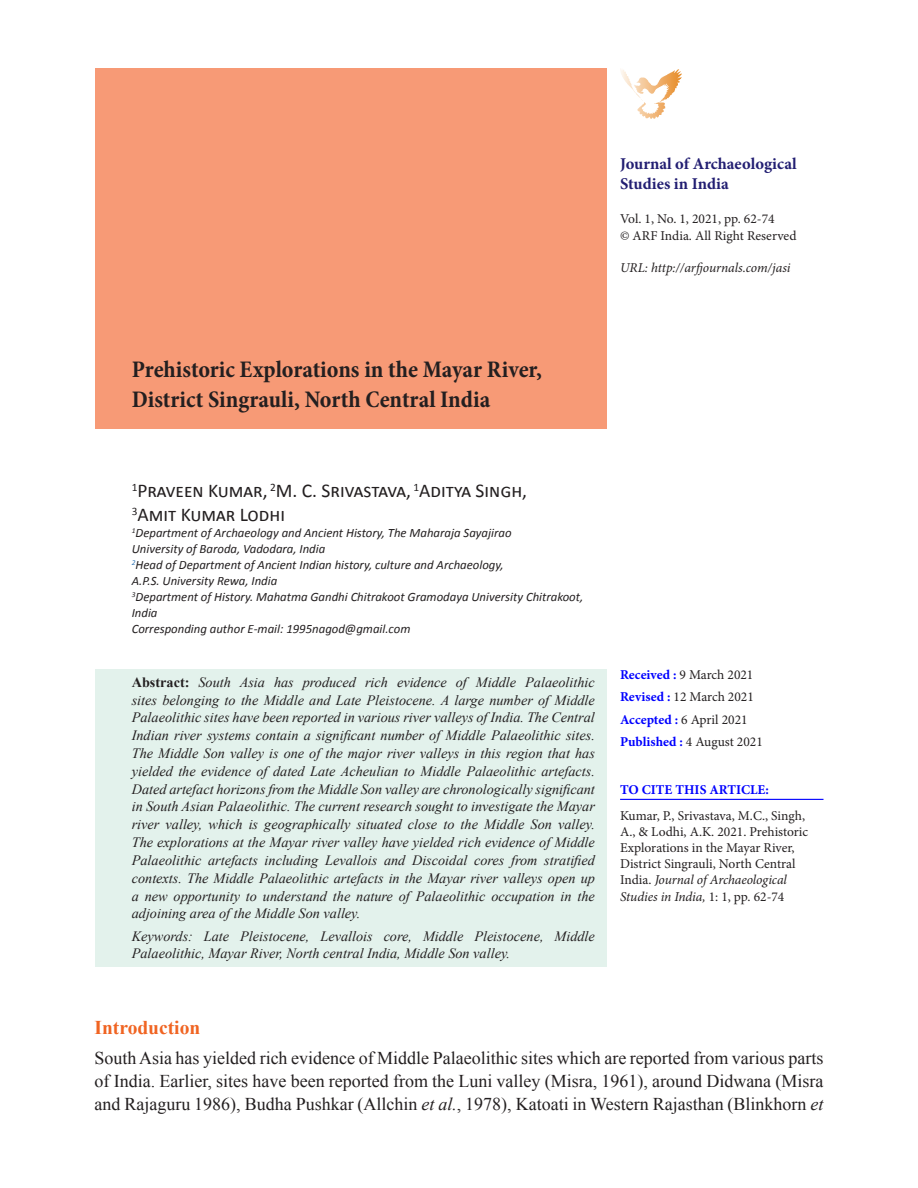
<style>
.page{position:relative;width:918px;height:1188px;background:#fff}
.page>*{position:absolute;margin:0;border:0;box-sizing:border-box;transform-origin:0 0}
.Head{font:700 condensed 24px/30px "Minion Pro";color:#231f20}
.author{font:19.5px/24.3px "Calibri";color:#231f20}
.sub_head_1{font:700 19.5px "Times New Roman";color:#f06422}
.Body_left{font:18px/23.1px "Times New Roman";color:#231f20;text-align:justify}
.t1{font:700 16.5px/19.8px "Minion Pro";color:#221e72}
.abstract{font:italic 14.25px/17.9px "Times New Roman";color:#231f20;text-align:justify}
.t2{font:13.5px/16.2px "Minion Pro";color:#231f20}
.t3{font:italic 13.5px "Minion Pro";letter-spacing:-.005em;color:#231f20}
.t4{font:700 13.5px "Minion Pro";color:#00f}
.author_ref{font:italic 12.75px/15.9px "Calibri";color:#231f20}
.s1{font-weight:700;font-style:normal}
.s2{font-weight:700;color:#00f}
.s3{font-style:italic}
</style>
<div class="page">
<div style="left:95px;top:68px;width:512px;height:360px;background:#f79a76"></div>
<div style="left:95px;top:669px;width:512px;height:298px;background:#e3f2ec"></div>
<hr style="left:620px;top:799px;width:204px;height:1px;background:#00f">
<img style="left:620px;top:69px;width:61px;height:49px">
<p class="t1" style="left:620px;top:154px;width:178px">Journal of Archaeological<br>Studies in India</p>
<p class="t2" style="left:620px;top:211px;width:156px">Vol. 1, No. 1, 2021, pp. 62-74</p>
<p class="t2" style="left:620px;top:227px;width:178px">© ARF India. All Right Reserved</p>
<p class="t3" style="left:620px;top:259px;width:172px">URL: http://arfjournals.com/jasi</p>
<p class="Head" style="left:132px;top:355px;width:412px">Prehistoric Explorations in the Mayar River,<br>District Singrauli, North Central India</p>
<p class="author" style="left:132px;top:478px;width:397px"><sup>1</sup>Praveen Kumar, <sup>2</sup>M. C. Srivastava, <sup>1</sup>Aditya Singh,<br><sup>3</sup>Amit Kumar Lodhi</p>
<p class="author_ref" style="left:132px;top:525px;width:453px"><sup>1</sup>Department of Archaeology and Ancient History, The Maharaja Sayajirao<br>University of Baroda, Vadodara, India<br><sup>2</sup>Head of Department of Ancient Indian history, culture and Archaeology,<br>A.P.S. University Rewa, India<br><sup>3</sup>Department of History. Mahatma Gandhi Chitrakoot Gramodaya University Chitrakoot, India<br>Corresponding author E-mail: 1995nagod@gmail.com</p>
<p class="abstract" style="left:132px;top:673px;width:465px"><span class="s1">Abstract:</span> South Asia has produced rich evidence of Middle Palaeolithic sites belonging to the Middle and Late Pleistocene. A large number of Middle Palaeolithic sites have been reported in various river valleys of India. The Central Indian river systems contain a significant number of Middle Palaeolithic sites.<br>The Middle Son valley is one of the major river valleys in this region that has yielded the evidence of dated Late Acheulian to Middle Palaeolithic artefacts.<br>Dated artefact horizons from the Middle Son valley are chronologically significant in South Asian Palaeolithic. The current research sought to investigate the Mayar river valley, which is geographically situated close to the Middle Son valley.<br>The explorations at the Mayar river valley have yielded rich evidence of Middle Palaeolithic artefacts including Levallois and Discoidal cores from stratified contexts. The Middle Palaeolithic artefacts in the Mayar river valleys open up a new opportunity to understand the nature of Palaeolithic occupation in the adjoining area of the Middle Son valley.</p>
<p class="abstract" style="left:132px;top:927px;width:465px">Keywords: Late Pleistocene, Levallois core, Middle Pleistocene, Middle<br>Palaeolithic, Mayar River, North central India, Middle Son valley.</p>
<p class="t2" style="left:620px;top:667px;width:135px"><span class="s2">Received :</span> 9 March 2021</p>
<p class="t2" style="left:620px;top:689px;width:135px"><span class="s2">Revised :</span> 12 March 2021</p>
<p class="t2" style="left:620px;top:711px;width:129px"><span class="s2">Accepted :</span> 6 April 2021</p>
<p class="t2" style="left:620px;top:733px;width:144px"><span class="s2">Published :</span> 4 August 2021</p>
<p class="t4" style="left:620px;top:780px;width:150px">TO CITE THIS ARTICLE:</p>
<p class="t2" style="left:620px;top:807px;width:190px">Kumar, P., Srivastava, M.C., Singh, A., &amp; Lodhi, A.K. 2021. Prehistoric Explorations in the Mayar River, District Singrauli, North Central India. <span class="s3">Journal of Archaeological Studies in India,</span> 1: 1, pp. 62-74</p>
<p class="sub_head_1" style="left:94px;top:1013px;width:107px">Introduction</p>
<p class="Body_left" style="left:94px;top:1046px;width:731px">South Asia has yielded rich evidence of Middle Palaeolithic sites which are reported from various parts of India. Earlier, sites have been reported from the Luni valley (Misra, 1961), around Didwana (Misra and Rajaguru 1986), Budha Pushkar (Allchin <span class="s3">et al.</span>, 1978), Katoati in Western Rajasthan (Blinkhorn <span class="s3">et</span></p>
</div>
